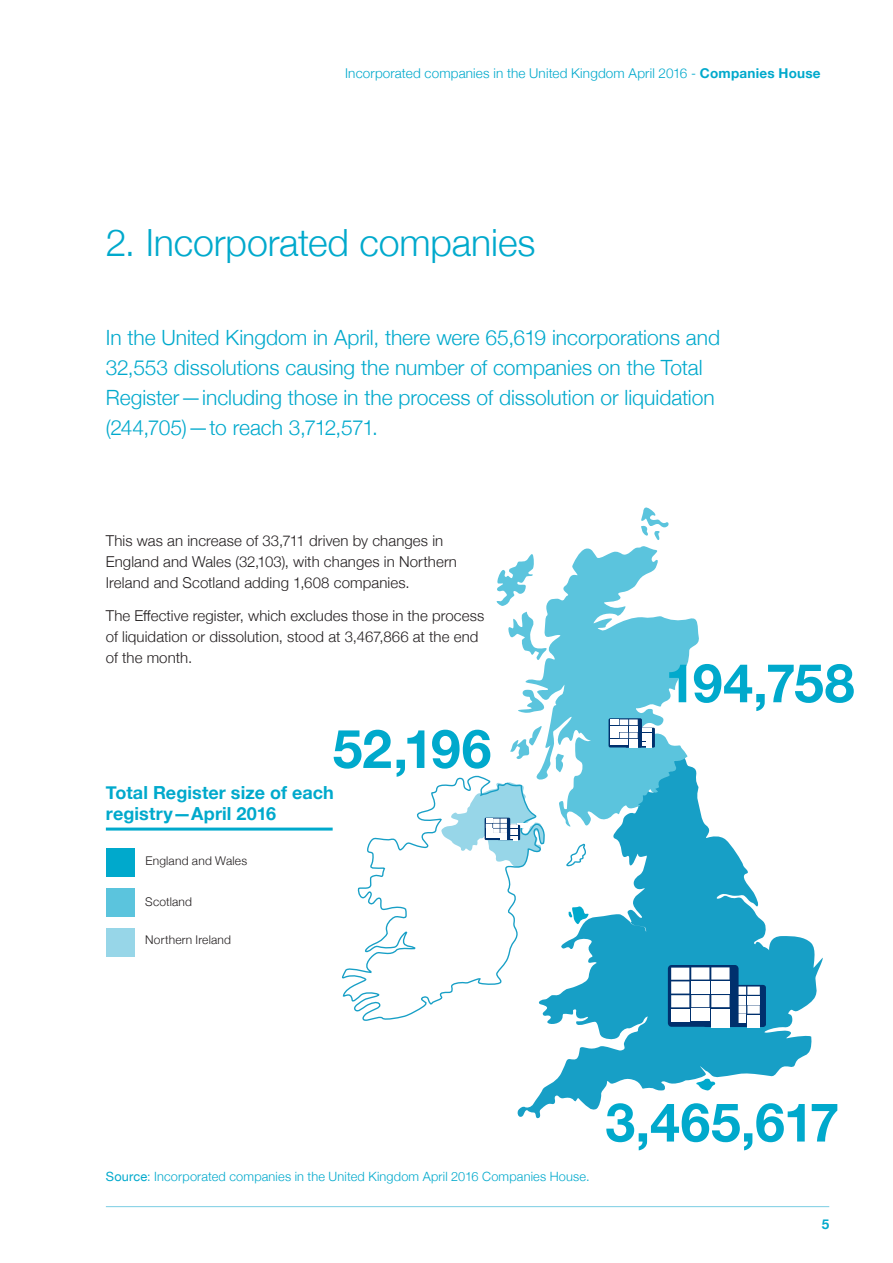
<style>
.page{position:relative;width:893px;height:1263px;background:#fff}
.page>*{position:absolute;margin:0;border:0;box-sizing:border-box;transform-origin:0 0}
.t1{font:700 53.55px "Helvetica Neue";letter-spacing:-.005em;color:#00a9cc}
.Chapter_Style_1{font:300 37.5px "Helvetica Neue";letter-spacing:-.005em;color:#00a9cc}
.Heading_Style_1{font:300 21px/30px "Helvetica Neue";color:#00a9cc}
.t2{font:700 18px/21px "Helvetica Neue";letter-spacing:.005em;color:#00a9cc}
.t3{font:300 15px/21px "Helvetica Neue";letter-spacing:.005em;color:#231f20}
.t4{font:300 13.5px "Helvetica Neue";letter-spacing:.01em;color:#00a9cc}
.t5{font:700 13.5px "Helvetica Neue";color:#00a9cc}
.Footnote{font:300 12.75px "Helvetica Neue";letter-spacing:.015em;color:#00a9cc}
.t6{font:300 12px "Helvetica Neue";letter-spacing:.015em;color:#231f20}
.s1{font-weight:700}
.s2{font-weight:400}
</style>
<div class="page">
<hr style="left:106px;top:1206px;width:723px;height:1px;background:#7bcde3">
<svg style="left:342px;top:775px;width:175px;height:246px"></svg>
<svg style="left:517px;top:810px;width:306px;height:308px"></svg>
<svg style="left:525px;top:546px;width:175px;height:282px;fill:#5bc4dd"></svg>
<svg style="left:556px;top:753px;width:9px;height:20px"></svg>
<svg style="left:510px;top:725px;width:32px;height:36px"></svg>
<svg style="left:518px;top:690px;width:27px;height:23px"></svg>
<svg style="left:508px;top:612px;width:39px;height:50px"></svg>
<svg style="left:496px;top:553px;width:38px;height:53px"></svg>
<svg style="left:641px;top:507px;width:28px;height:33px"></svg>
<div style="left:703px;top:985px;width:63px;height:42px;background:#00306d;border-radius:3px"></div>
<div style="left:734px;top:986px;width:12px;height:9px;background:#fff"></div>
<div style="left:734px;top:996px;width:12px;height:8px;background:#fff"></div>
<div style="left:734px;top:1005px;width:12px;height:9px;background:#fff"></div>
<div style="left:734px;top:1015px;width:12px;height:8px;background:#fff"></div>
<div style="left:747px;top:986px;width:13px;height:9px;background:#fff"></div>
<div style="left:747px;top:996px;width:13px;height:8px;background:#fff"></div>
<div style="left:747px;top:1005px;width:13px;height:9px;background:#fff"></div>
<div style="left:747px;top:1015px;width:13px;height:13px;background:#fff"></div>
<svg style="left:668px;top:965px;width:71px;height:62px;fill:#00306d"></svg>
<div style="left:671px;top:967px;width:18px;height:13px;background:#fff"></div>
<div style="left:671px;top:981px;width:18px;height:12px;background:#fff"></div>
<div style="left:671px;top:995px;width:18px;height:12px;background:#fff"></div>
<div style="left:671px;top:1009px;width:18px;height:12px;background:#fff"></div>
<div style="left:691px;top:967px;width:18px;height:12px;background:#fff"></div>
<div style="left:691px;top:981px;width:18px;height:12px;background:#fff"></div>
<div style="left:691px;top:995px;width:18px;height:12px;background:#fff"></div>
<div style="left:691px;top:1009px;width:18px;height:12px;background:#fff"></div>
<div style="left:711px;top:967px;width:18px;height:12px;background:#fff"></div>
<div style="left:711px;top:981px;width:18px;height:12px;background:#fff"></div>
<div style="left:711px;top:995px;width:18px;height:12px;background:#fff"></div>
<div style="left:711px;top:1009px;width:18px;height:19px;background:#fff"></div>
<svg style="left:441px;top:781px;width:103px;height:86px"></svg>
<div style="left:500px;top:833px;width:7px;height:7px;background:#fff"></div>
<svg style="left:625px;top:728px;width:30px;height:20px"></svg>
<svg style="left:614px;top:728px;width:40px;height:20px"></svg>
<svg style="left:609px;top:718px;width:33px;height:29px"></svg>
<div style="left:610px;top:719px;width:9px;height:6px;background:#fff"></div>
<div style="left:610px;top:726px;width:9px;height:6px;background:#fff"></div>
<div style="left:610px;top:732px;width:9px;height:6px;background:#fff"></div>
<div style="left:610px;top:739px;width:9px;height:6px;background:#fff"></div>
<div style="left:620px;top:719px;width:8px;height:6px;background:#fff"></div>
<div style="left:620px;top:726px;width:8px;height:6px;background:#fff"></div>
<div style="left:620px;top:732px;width:8px;height:6px;background:#fff"></div>
<div style="left:620px;top:739px;width:8px;height:6px;background:#fff"></div>
<div style="left:629px;top:719px;width:9px;height:6px;background:#fff"></div>
<div style="left:629px;top:726px;width:9px;height:6px;background:#fff"></div>
<div style="left:629px;top:732px;width:9px;height:6px;background:#fff"></div>
<div style="left:629px;top:739px;width:9px;height:9px;background:#fff"></div>
<div style="left:106px;top:848px;width:28px;height:28px;background:#00a9cc"></div>
<div style="left:106px;top:888px;width:28px;height:29px;background:#5bc4dd"></div>
<div style="left:106px;top:928px;width:28px;height:29px;background:#97d6e8"></div>
<hr style="left:106px;top:827px;width:227px;height:3px;background:#00a9cc">
<p class="t4" style="left:345px;top:62px;width:477px">Incorporated companies in the United Kingdom April 2016 - <span class="s1">Companies House</span></p>
<p class="Chapter_Style_1" style="left:106px;top:212px;width:431px">2. Incorporated companies</p>
<p class="Heading_Style_1" style="left:106px;top:321px;width:616px">In the United Kingdom in April, there were 65,619 incorporations and 32,553 dissolutions causing the number of companies on the Total Register—including those in the process of dissolution or liquidation (244,705)—to reach 3,712,571.</p>
<p class="t3" style="left:106px;top:529px;width:353px">This was an increase of 33,711 driven by changes in<br>England and Wales (32,103), with changes in Northern<br>Ireland and Scotland adding 1,608 companies.</p>
<p class="t3" style="left:106px;top:604px;width:380px">The Effective register, which excludes those in the process of liquidation or dissolution, stood at 3,467,866 at the end of the month.</p>
<p class="t1" style="left:333px;top:707px;width:160px">52,196</p>
<p class="t2" style="left:106px;top:782px;width:229px">Total Register size of each registry — April 2016</p>
<p class="t6" style="left:146px;top:851px;width:103px">England and Wales</p>
<p class="t6" style="left:145px;top:892px;width:48px">Scotland</p>
<p class="t6" style="left:145px;top:930px;width:87px">Northern Ireland</p>
<p class="t1" style="left:665px;top:641px;width:191px">194,758</p>
<p class="Footnote" style="left:106px;top:1166px;width:485px"><span class="s2">Source</span>: Incorporated companies in the United Kingdom April 2016 Companies House.</p>
<p class="t1" style="left:605px;top:1080px;width:236px">3,465,617</p>
<p class="t5" style="left:822px;top:1214px;width:9px">5</p>
</div>
